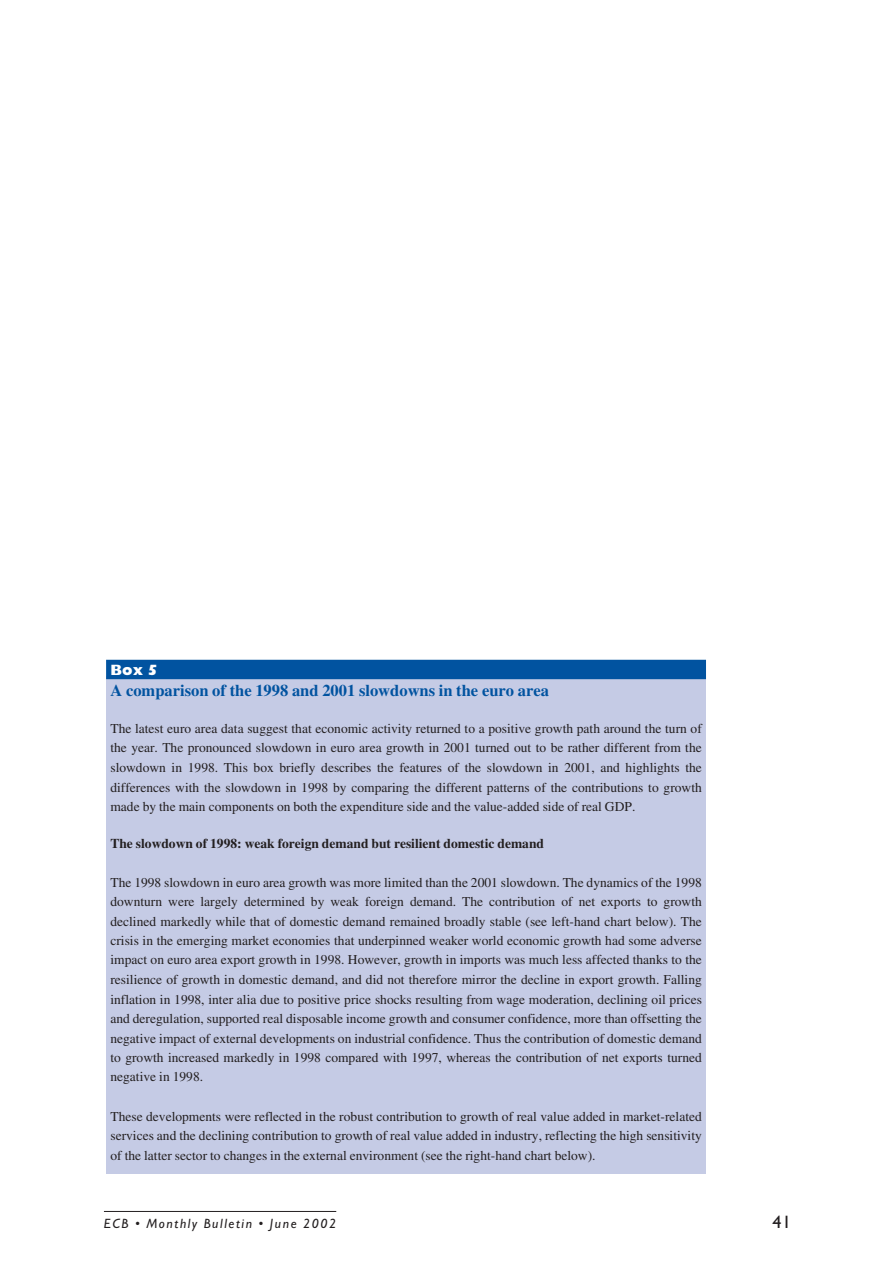
<style>
.page{position:relative;width:893px;height:1263px;background:#fff}
.page>*{position:absolute;margin:0;border:0;box-sizing:border-box;transform-origin:0 0}
.t1{font:18px "Gill Sans";color:#231f20}
.t2{font:700 16.5px "Times";color:#0153a0}
.t3{font:800 15px "Gill Sans";color:#fff}
.t4{font:13.5px/19.5px "Times";color:#231f20;text-align:justify}
.t5{font:700 13.5px "Times";color:#231f20}
.t6{font:italic 13.5px "Gill Sans";letter-spacing:.12em;color:#231f20}
</style>
<div class="page">
<hr style="left:104px;top:1211px;width:232px;height:1px;background:#231f20">
<div style="left:106px;top:676px;width:600px;height:497px;background:#c5cbe5"></div>
<div style="left:106px;top:660px;width:600px;height:19px;background:#0153a0"></div>
<p class="t3" style="left:110px;top:665px;width:49px">Box 5</p>
<p class="t2" style="left:110px;top:685px;width:440px">A comparison of the 1998 and 2001 slowdowns in the euro area</p>
<p class="t4" style="left:110px;top:720px;width:593px">The latest euro area data suggest that economic activity returned to a positive growth path around the turn of the year. The pronounced slowdown in euro area growth in 2001 turned out to be rather different from the slowdown in 1998. This box briefly describes the features of the slowdown in 2001, and highlights the differences with the slowdown in 1998 by comparing the different patterns of the contributions to growth made by the main components on both the expenditure side and the value-added side of real GDP.</p>
<p class="t5" style="left:110px;top:838px;width:435px">The slowdown of 1998: weak foreign demand but resilient domestic demand</p>
<p class="t4" style="left:110px;top:874px;width:593px">The 1998 slowdown in euro area growth was more limited than the 2001 slowdown. The dynamics of the 1998 downturn were largely determined by weak foreign demand. The contribution of net exports to growth declined markedly while that of domestic demand remained broadly stable (see left-hand chart below). The crisis in the emerging market economies that underpinned weaker world economic growth had some adverse impact on euro area export growth in 1998. However, growth in imports was much less affected thanks to the resilience of growth in domestic demand, and did not therefore mirror the decline in export growth. Falling inflation in 1998, inter alia due to positive price shocks resulting from wage moderation, declining oil prices and deregulation, supported real disposable income growth and consumer confidence, more than offsetting the negative impact of external developments on industrial confidence. Thus the contribution of domestic demand to growth increased markedly in 1998 compared with 1997, whereas the contribution of net exports turned negative in 1998.</p>
<p class="t4" style="left:110px;top:1108px;width:593px">These developments were reflected in the robust contribution to growth of real value added in market-related services and the declining contribution to growth of real value added in industry, reflecting the high sensitivity of the latter sector to changes in the external environment (see the right-hand chart below).</p>
<p class="t6" style="left:104px;top:1219px;width:234px">ECB • Monthly Bulletin • June 2002</p>
<h1 class="t1" style="left:772px;top:1216px;width:20px">41</h1>
</div>
